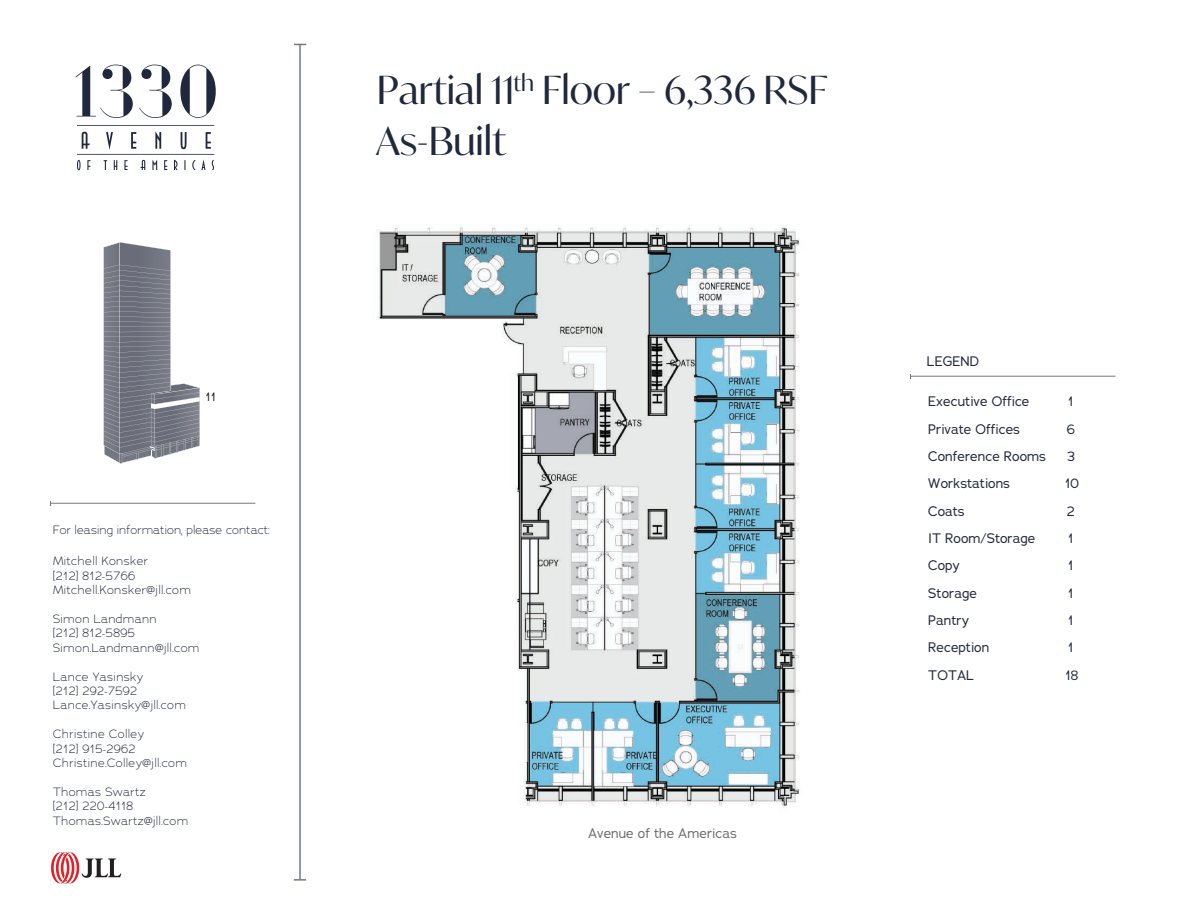
<style>
.page{position:relative;width:1188px;height:918px;background:#fff}
.page>*{position:absolute;margin:0;border:0;box-sizing:border-box;transform-origin:0 0}
.t1{font:38.7px/50.6px "Ivy Mode";color:#20283d}
.t2{font:13.5px/27.3px "Adrianna";color:#20283d}
.t3{font:13.5px "Adrianna";color:#6c6d70}
.t4{font:300 12px/14.4px "Adrianna";letter-spacing:.025em;color:#20283d}
.t5{font:300 12px "Adrianna";color:#20283d}
.t6{font:12px "Adrianna";color:#231f20}
</style>
<div class="page">
<svg style="left:75px;top:65px;width:141px;height:105px"></svg>
<hr style="left:299px;top:45px;width:2px;height:834px;background:#73778c">
<svg style="left:294px;top:44px;width:12px;height:1px"></svg>
<svg style="left:294px;top:879px;width:12px;height:2px"></svg>
<svg style="left:104px;top:242px;width:96px;height:222px"></svg>
<img style="left:377px;top:225px;width:423px;height:583px">
<hr style="left:910px;top:376px;width:206px;height:1px;background:#73778c">
<hr style="left:50px;top:503px;width:205px;height:1px;background:#73778c">
<svg style="left:51px;top:852px;width:70px;height:32px"></svg>
<p class="t6" style="left:206px;top:389px;width:12px">11</p>
<p class="t5" style="left:53px;top:523px;width:218px">For leasing information, please contact:</p>
<p class="t4" style="left:53px;top:554px;width:139px">Mitchell Konsker<br>[212] 812-5766<br>Mitchell.Konsker@jll.com</p>
<p class="t4" style="left:53px;top:611px;width:148px">Simon Landmann<br>[212] 812-5895<br>Simon.Landmann@jll.com</p>
<p class="t4" style="left:53px;top:669px;width:134px">Lance Yasinsky<br>[212] 292-7592<br>Lance.Yasinsky@jll.com</p>
<p class="t4" style="left:53px;top:727px;width:135px">Christine Colley<br>[212] 915-2962<br>Christine.Colley@jll.com</p>
<p class="t4" style="left:53px;top:784px;width:137px">Thomas Swartz<br>[212] 220-4118<br>Thomas.Swartz@jll.com</p>
<h1 class="t1" style="left:376px;top:64px;width:453px">Partial 11<sup>th</sup> Floor – 6,336 RSF<br>As-Built</h1>
<p class="t3" style="left:588px;top:824px;width:151px">Avenue of the Americas</p>
<p class="t2" style="left:927px;top:347px;width:54px">LEGEND</p>
<p class="t2" style="left:928px;top:388px;width:120px">Executive Office<br>Private Offices<br>Conference Rooms<br>Workstations<br>Coats<br>IT Room/Storage<br>Copy<br>Storage<br>Pantry<br>Reception<br>TOTAL</p>
<p class="t2" style="left:1065px;top:388px;width:16px">1<br>6<br>3<br>10<br>2<br>1<br>1<br>1<br>1<br>1<br>18</p>
</div>
